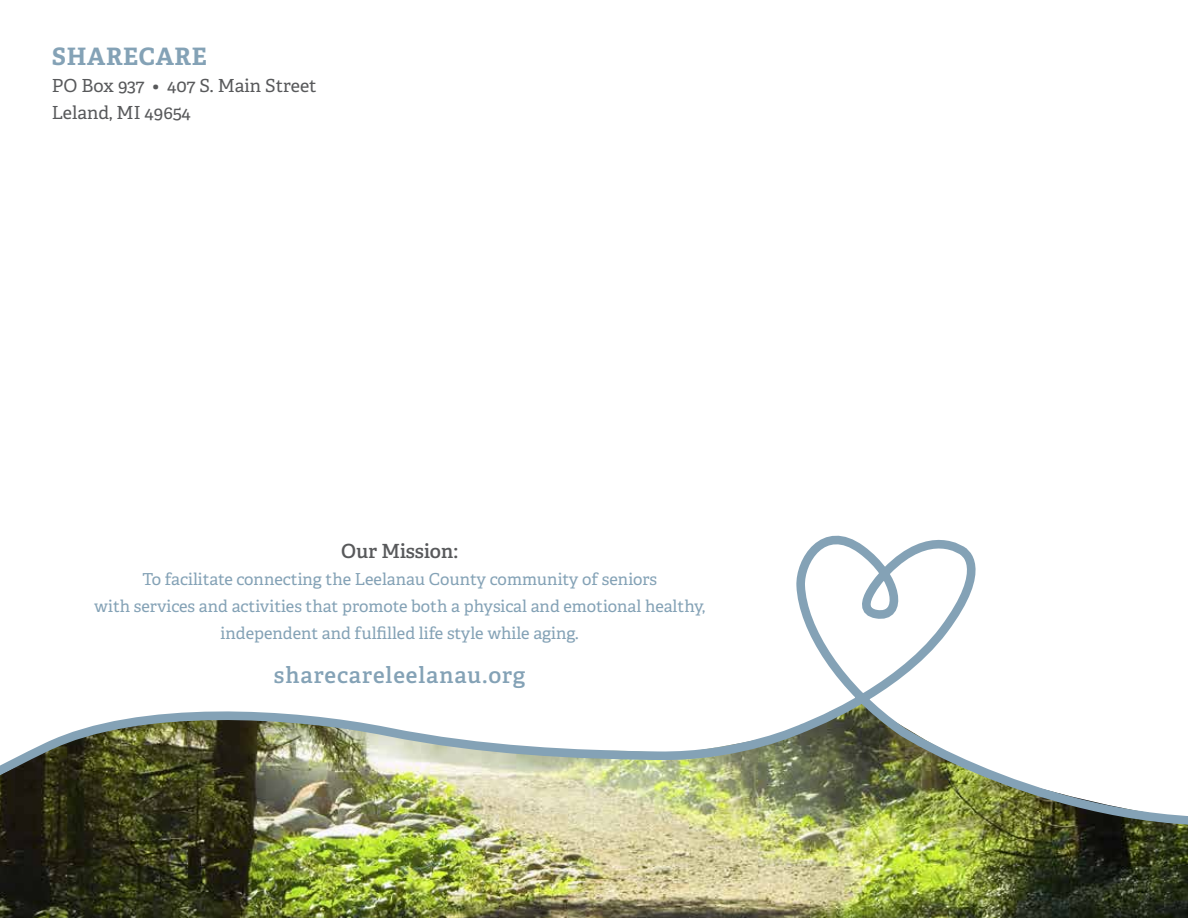
<style>
.page{position:relative;width:1188px;height:918px;background:#fff}
.page>*{position:absolute;margin:0;border:0;box-sizing:border-box;transform-origin:0 0}
.t1{font:700 24px "Adelle";letter-spacing:.03em;color:#84a2b6}
.t2{font:600 22.5px "Adelle";letter-spacing:.04em;color:#84a2b6}
.t3{font:600 19.5px "Adelle";color:#58595b}
.t4{font:18px/27px "Adelle";color:#58595b}
.t5{font:16.5px/27px "Adelle";color:#84a2b6;text-align:center}
</style>
<div class="page">
<img style="left:0;top:854px;width:1188px;height:64px">
<img style="left:0;top:535px;width:1188px;height:319px">
<h1 class="t1" style="left:52px;top:41px;width:157px">SHARECARE</h1>
<p class="t4" style="left:52px;top:72px;width:266px">PO Box 937 • 407 S. Main Street<br>Leland, MI 49654</p>
<p class="t3" style="left:341px;top:539px;width:118px">Our Mission:</p>
<p class="t5" style="left:94px;top:566px;width:612px">To facilitate connecting the Leelanau County community of seniors<br>with services and activities that promote both a physical and emotional healthy, independent and fulfilled life style while aging.</p>
<h2 class="t2" style="left:274px;top:661px;width:253px">sharecareleelanau.org</h2>
</div>
